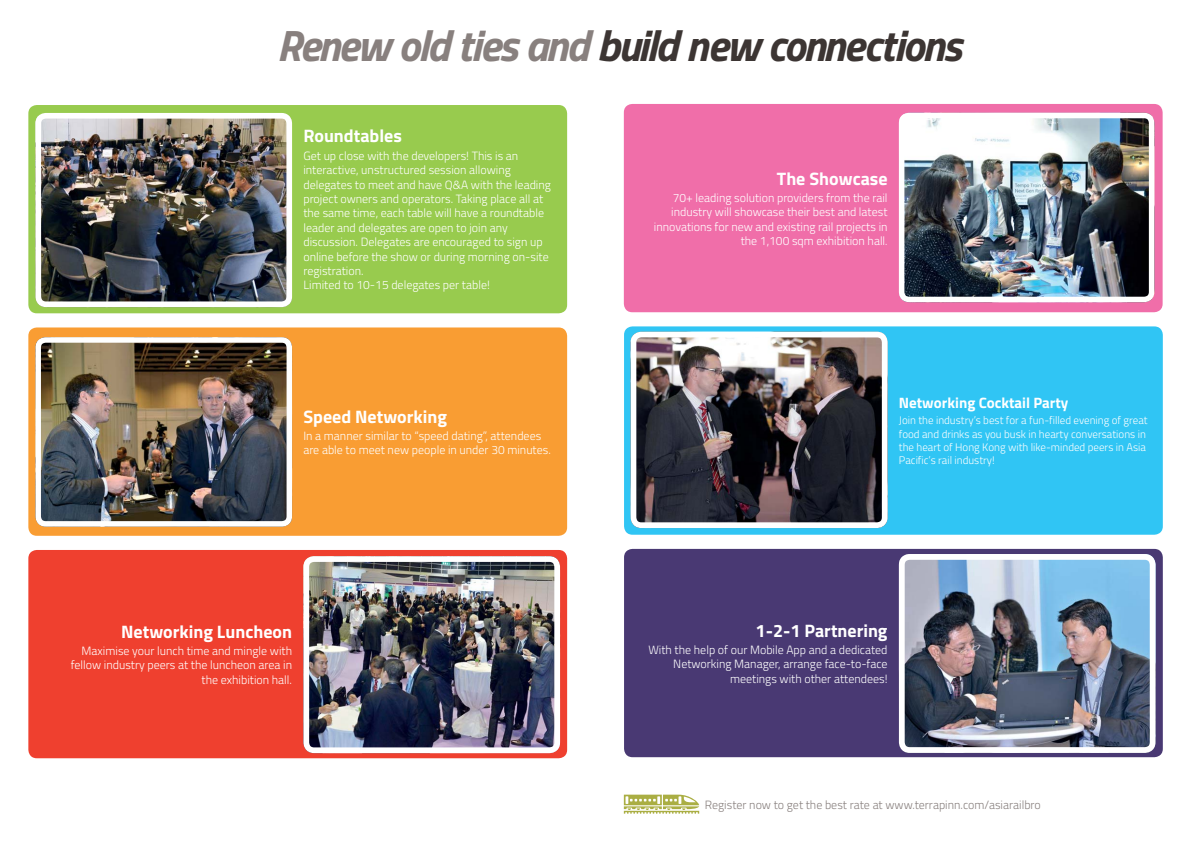
<style>
.page{position:relative;width:1191px;height:842px;background:#fff}
.page>*{position:absolute;margin:0;border:0;box-sizing:border-box;transform-origin:0 0}
.t1{font:italic 700 44px "Titillium";letter-spacing:-.045em;color:#3c3533}
.t2{font:700 18px "Titillium";color:#fff}
.t3{font:700 15px "Titillium";color:#fff}
.t4{font:300 12px/14.4px "Titillium";color:#fff;text-align:right}
.t5{font:300 12px "Titillium";color:#88807e}
.t6{font:300 11px/13.2px "Titillium";color:#fff}
.s1{color:#88807e}
.s2{font-size:11px}
</style>
<div class="page">
<div style="left:624px;top:104px;width:538px;height:208px;background:#f06ea9;border-radius:9px"></div>
<img style="left:899px;top:113px;width:255px;height:189px;border-radius:10px">
<div style="left:899px;top:113px;width:255px;height:189px;border:6px solid #fff;border-radius:8px"></div>
<div style="left:28px;top:550px;width:539px;height:208px;background:#ef402f;border-radius:9px"></div>
<img style="left:303px;top:556px;width:257px;height:197px;border-radius:11px">
<div style="left:303px;top:556px;width:257px;height:197px;border:6px solid #fff;border-radius:8px"></div>
<div style="left:28px;top:105px;width:539px;height:208px;background:#98cb4e;border-radius:9px"></div>
<img style="left:42px;top:120px;width:243px;height:180px">
<div style="left:35px;top:113px;width:257px;height:194px;border:6px solid #fff;border-radius:8px"></div>
<div style="left:624px;top:549px;width:538px;height:208px;background:#493973;border-radius:9px"></div>
<img style="left:899px;top:554px;width:256px;height:199px;border-radius:11px">
<div style="left:899px;top:554px;width:256px;height:199px;border:6px solid #fff;border-radius:8px"></div>
<div style="left:624px;top:326px;width:538px;height:209px;background:#30c5f4;border-radius:9px"></div>
<img style="left:630px;top:332px;width:257px;height:196px;border-radius:11px">
<div style="left:630px;top:332px;width:257px;height:196px;border:6px solid #fff;border-radius:8px"></div>
<div style="left:28px;top:327px;width:539px;height:209px;background:#f99d33;border-radius:9px"></div>
<img style="left:35px;top:337px;width:257px;height:190px;border-radius:10px">
<div style="left:35px;top:337px;width:257px;height:190px;border:6px solid #fff;border-radius:8px"></div>
<svg style="left:624px;top:795px;width:75px;height:19px"></svg>
<h1 class="t1" style="left:277px;top:30px;width:686px"><span class="s1">Renew old ties and</span> build new connections</h1>
<h2 class="t2" style="left:303px;top:130px;width:100px">Roundtables</h2>
<p class="t4" style="left:303px;top:150px;width:249px;text-align:left">Get up close with the developers! This is an interactive, unstructured session allowing delegates to meet and have Q&amp;A with the leading project owners and operators. Taking place all at the same time, each table will have a roundtable leader and delegates are open to join any discussion. Delegates are encouraged to sign up online before the show or during morning on-site registration.<br>Limited to 10-15 delegates per table!</p>
<h2 class="t2" style="left:303px;top:410px;width:145px">Speed Networking</h2>
<p class="t4" style="left:303px;top:430px;width:249px;text-align:left">In a manner similar to “speed dating”, attendees are able to meet new people in under 30 minutes.</p>
<h2 class="t2" style="left:121px;top:625px;width:172px">Networking Luncheon</h2>
<p class="t4" style="left:71px;top:645px;width:223px">Maximise your lunch time and mingle with fellow industry peers at the luncheon area in the exhibition hall.</p>
<h2 class="t2" style="left:777px;top:172px;width:112px">The Showcase</h2>
<p class="t4" style="left:654px;top:192px;width:235px">70+ leading solution providers from the rail industry will showcase their best and latest innovations for new and existing rail projects in the 1,100 sqm exhibition hall<span class="s2">.</span></p>
<p class="t3" style="left:899px;top:398px;width:171px">Networking Cocktail Party</p>
<p class="t6" style="left:899px;top:415px;width:250px">Join the industry’s best for a fun-filled evening of great food and drinks as you busk in hearty conversations in the heart of Hong Kong with like-minded peers in Asia Pacific’s rail industry!</p>
<h2 class="t2" style="left:755px;top:624px;width:133px">1-2-1 Partnering</h2>
<p class="t4" style="left:648px;top:644px;width:241px">With the help of our Mobile App and a dedicated<br>Networking Manager, arrange face-to-face meetings with other attendees!</p>
<p class="t5" style="left:705px;top:800px;width:337px">Register now to get the best rate at www.terrapinn.com/asiarailbro</p>
</div>
